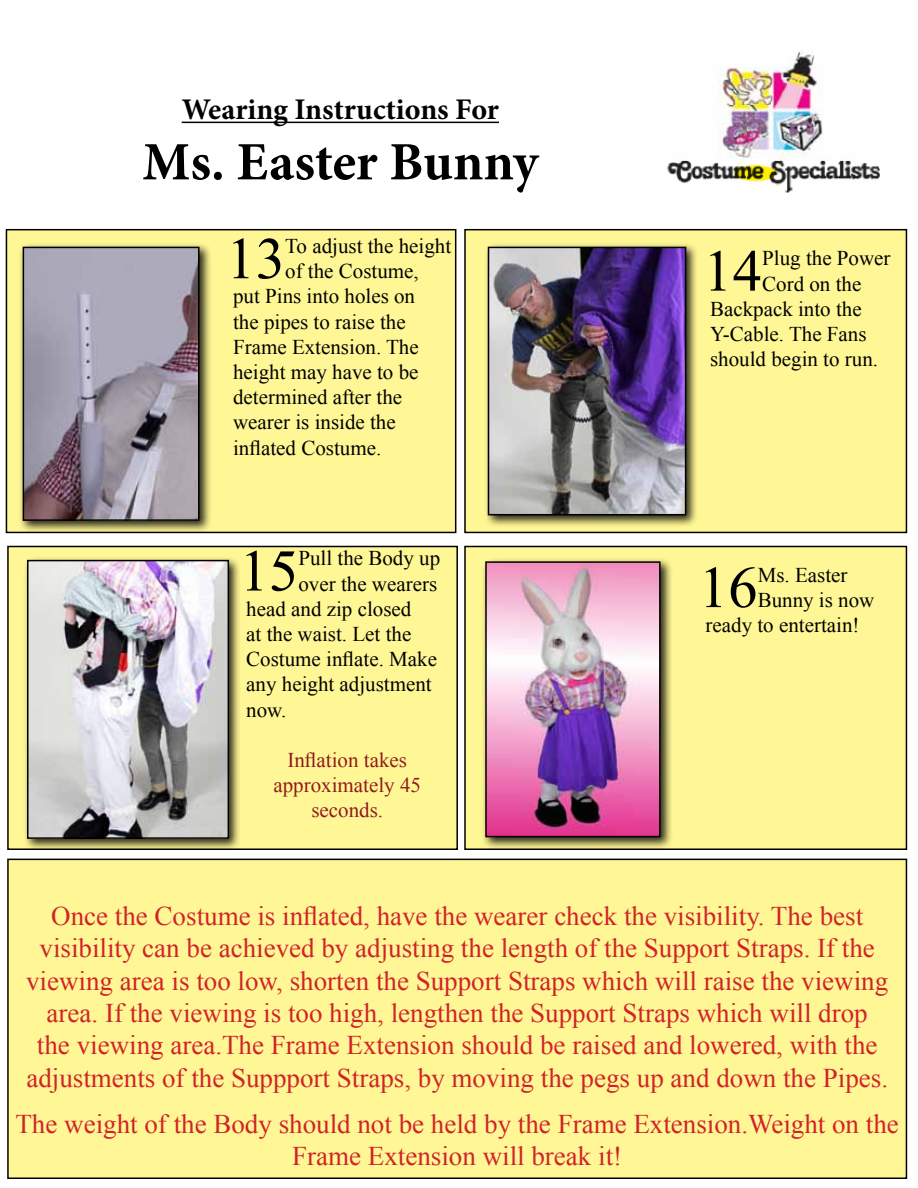
<style>
.page{position:relative;width:918px;height:1188px;background:#fff}
.page>*{position:absolute;margin:0;border:0;box-sizing:border-box;transform-origin:0 0}
.t1{font:59.1px "Times New Roman";color:#000}
.t2{font:700 54px "Minion Pro";color:#000}
.t3{font:700 30px "Minion Pro";letter-spacing:-.005em;color:#000}
.t4{font:27px/32.4px "Times New Roman";color:#d2232a;text-align:center}
.t5{font:21px "Times New Roman";color:#000}
.t6{font:21px/25.2px "Times New Roman";color:#921a1d;text-align:center}
</style>
<div class="page">
<div style="left:6px;top:230px;width:450px;height:302px;background:#fff795"></div>
<div style="left:6px;top:229px;width:450px;height:304px;border:2px solid #000"></div>
<div style="left:465px;top:230px;width:441px;height:302px;background:#fff795"></div>
<div style="left:464px;top:229px;width:443px;height:304px;border:2px solid #000"></div>
<div style="left:19px;top:243px;width:193px;height:290px;background:#000;opacity:.84"></div>
<img style="left:26px;top:250px;width:171px;height:268px">
<div style="left:23px;top:247px;width:177px;height:274px;border:2px solid #000"></div>
<hr style="left:182px;top:122px;width:317px;height:1px;background:#000">
<div style="left:8px;top:546px;width:449px;height:303px;background:#fff795"></div>
<div style="left:7px;top:546px;width:451px;height:304px;border:2px solid #000"></div>
<div style="left:465px;top:546px;width:441px;height:303px;background:#fff795"></div>
<div style="left:464px;top:546px;width:443px;height:304px;border:2px solid #000"></div>
<div style="left:481px;top:557px;width:192px;height:292px;background:#000;opacity:.84"></div>
<img style="left:488px;top:564px;width:170px;height:270px">
<div style="left:485px;top:561px;width:176px;height:276px;border:2px solid #000"></div>
<img style="left:668px;top:50px;width:212px;height:143px">
<div style="left:23px;top:556px;width:219px;height:295px;background:#000;opacity:.84"></div>
<img style="left:30px;top:563px;width:196px;height:273px">
<div style="left:27px;top:560px;width:202px;height:279px;border:2px solid #000"></div>
<div style="left:484px;top:243px;width:215px;height:285px;background:#000;opacity:.84"></div>
<img style="left:491px;top:250px;width:192px;height:262px">
<div style="left:488px;top:247px;width:198px;height:268px;border:2px solid #000"></div>
<div style="left:8px;top:859px;width:898px;height:319px;background:#fff795"></div>
<div style="left:7px;top:859px;width:900px;height:320px;border:2px solid #000"></div>
<p class="t3" style="left:182px;top:89px;width:319px">Wearing Instructions For</p>
<h2 class="t2" style="left:142px;top:124px;width:397px">Ms. Easter Bunny</h2>
<h1 class="t1" style="left:226px;top:219px;width:61px">13</h1>
<p class="t5" style="left:285px;top:232px;width:167px">To adjust the height</p>
<p class="t5" style="left:285px;top:257px;width:135px">of the Costume,</p>
<p class="t5" style="left:233px;top:282px;width:184px">put Pins into holes on</p>
<p class="t5" style="left:233px;top:308px;width:174px">the pipes to raise the</p>
<p class="t5" style="left:233px;top:333px;width:187px">Frame Extension. The</p>
<p class="t5" style="left:233px;top:358px;width:187px">height may have to be</p>
<p class="t5" style="left:233px;top:383px;width:171px">determined after the</p>
<p class="t5" style="left:233px;top:408px;width:164px">wearer is inside the</p>
<p class="t5" style="left:233px;top:434px;width:150px">inflated Costume.</p>
<h1 class="t1" style="left:239px;top:531px;width:61px">15</h1>
<p class="t5" style="left:298px;top:544px;width:143px">Pull the Body up</p>
<p class="t5" style="left:298px;top:569px;width:140px">over the wearers</p>
<p class="t5" style="left:246px;top:595px;width:167px">head and zip closed</p>
<p class="t5" style="left:246px;top:620px;width:167px">at the waist. Let the</p>
<p class="t5" style="left:246px;top:645px;width:192px">Costume inflate. Make</p>
<p class="t5" style="left:246px;top:670px;width:187px">any height adjustment</p>
<p class="t5" style="left:246px;top:695px;width:42px">now.</p>
<p class="t6" style="left:273px;top:747px;width:149px">Inflation takes approximately 45 seconds.</p>
<h1 class="t1" style="left:703px;top:231px;width:61px">14</h1>
<p class="t5" style="left:762px;top:244px;width:130px">Plug the Power</p>
<p class="t5" style="left:762px;top:269px;width:101px">Cord on the</p>
<p class="t5" style="left:710px;top:295px;width:153px">Backpack into the</p>
<p class="t5" style="left:710px;top:320px;width:158px">Y-Cable. The Fans</p>
<p class="t5" style="left:710px;top:345px;width:169px">should begin to run.</p>
<h1 class="t1" style="left:699px;top:548px;width:61px">16</h1>
<p class="t5" style="left:758px;top:561px;width:91px">Ms. Easter</p>
<p class="t5" style="left:758px;top:586px;width:118px">Bunny is now</p>
<p class="t5" style="left:706px;top:611px;width:155px">ready to entertain!</p>
<p class="t4" style="left:26px;top:899px;width:864px">Once the Costume is inflated, have the wearer check the visibility. The best visibility can be achieved by adjusting the length of the Support Straps. If the viewing area is too low, shorten the Support Straps which will raise the viewing area. If the viewing is too high, lengthen the Support Straps which will drop<br>the viewing area.The Frame Extension should be raised and lowered, with the adjustments of the Suppport Straps, by moving the pegs up and down the Pipes.</p>
<p class="t4" style="left:15px;top:1107px;width:885px">The weight of the Body should not be held by the Frame Extension.Weight on the<br>Frame Extension will break it!</p>
</div>
